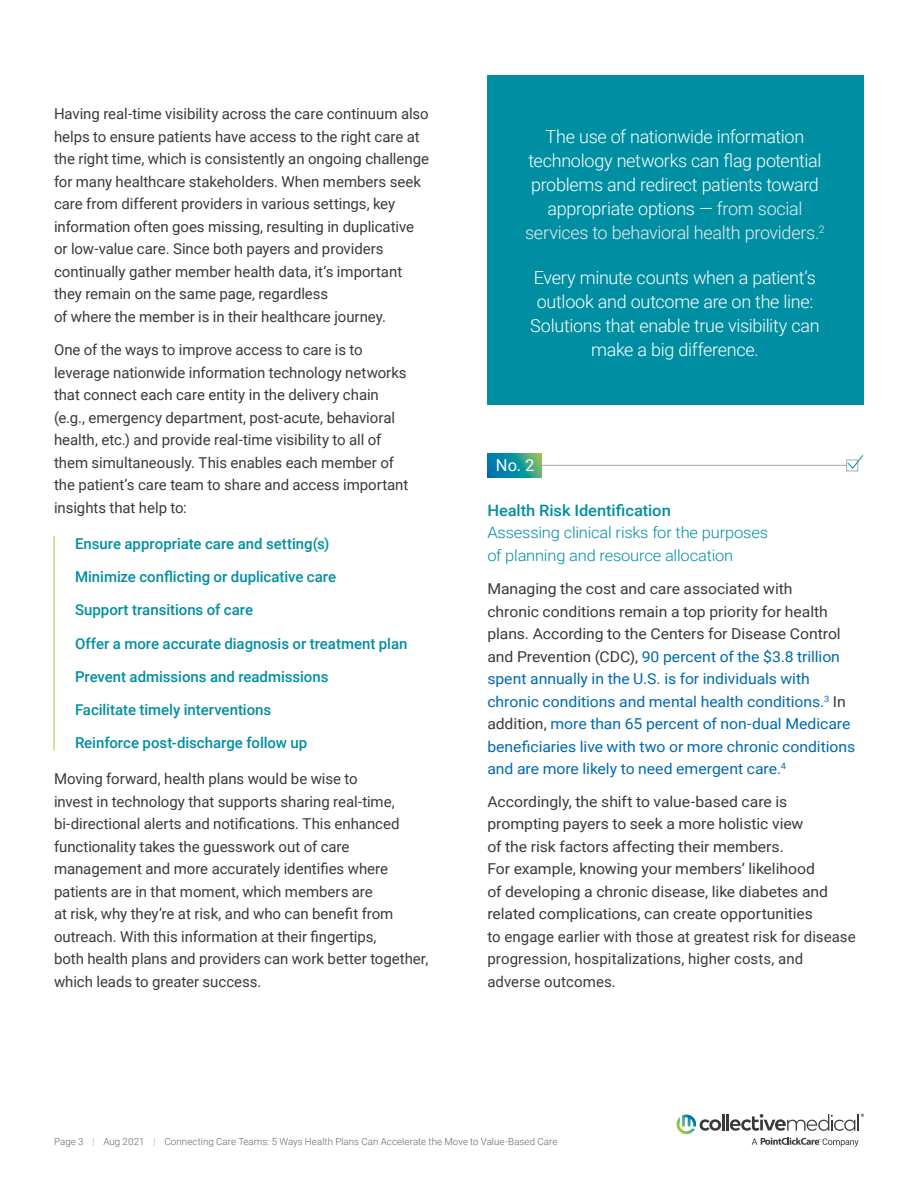
<style>
.page{position:relative;width:918px;height:1188px;background:#fff}
.page>*{position:absolute;margin:0;border:0;box-sizing:border-box;transform-origin:0 0}
.t1{font:300 18px/24px "Roboto";letter-spacing:-.02em;color:#fff;text-align:center}
.t2{font:16.5px "Roboto";color:#fff}
.t3{font:300 15.75px/22.8px "Roboto";letter-spacing:-.015em;color:#008fa2;scale:1.05 1}
.t4{font:500 15.75px "Roboto";color:#008fa2;scale:1.05 1}
.t5{font:15px/22.5px "Roboto";letter-spacing:-.005em;color:#393a39}
.t6{font:15px/22.5px "Roboto";letter-spacing:-.005em;color:#0069b1;scale:1.05 1}
.t7{font:15px/22.5px "Roboto";letter-spacing:-.005em;color:#393a39;scale:1.05 1}
.t8{font:500 15px "Roboto";color:#008fa2}
.t9{font:300 9.75px "Roboto";letter-spacing:.005em;color:#666767}
.s1{color:#ebebed}
.s2{color:#393a39}
.s3{font-weight:100}
</style>
<div class="page">
<hr style="left:722px;top:1114px;width:3px;height:16px;background:#393a3a">
<hr style="left:726px;top:1114px;width:3px;height:16px;background:#393a3a">
<svg style="left:730px;top:1114px;width:134px;height:17px"></svg>
<svg style="left:752px;top:1138px;width:106px;height:9px"></svg>
<svg style="left:677px;top:1115px;width:44px;height:19px"></svg>
<hr style="left:54px;top:536px;width:1px;height:215px;background:#a0c83e">
<div style="left:487px;top:76px;width:377px;height:329px;background:#008fa2"></div>
<hr style="left:489px;top:465px;width:369px;height:1px;background:#a7a9ab">
<svg style="left:487px;top:453px;width:54px;height:25px"></svg>
<svg style="left:846px;top:460px;width:12px;height:11px"></svg>
<svg style="left:847px;top:455px;width:16px;height:14px"></svg>
<p class="t5" style="left:54px;top:102px;width:377px">Having real-time visibility across the care continuum also helps to ensure patients have access to the right care at the right time, which is consistently an ongoing challenge for many healthcare stakeholders. When members seek care from different providers in various settings, key information often goes missing, resulting in duplicative or low-value care. Since both payers and providers continually gather member health data, it’s important they remain on the same page, regardless<br>of where the member is in their healthcare journey.</p>
<p class="t5" style="left:54px;top:338px;width:356px">One of the ways to improve access to care is to leverage nationwide information technology networks that connect each care entity in the delivery chain (e.g., emergency department, post-acute, behavioral health, etc.) and provide real-time visibility to all of them simultaneously. This enables each member of the patient’s care team to share and access important insights that help to:</p>
<p class="t8" style="left:75px;top:533px;width:256px">Ensure appropriate care and setting(s)</p>
<p class="t8" style="left:75px;top:566px;width:263px">Minimize conflicting or duplicative care</p>
<p class="t8" style="left:75px;top:599px;width:180px">Support transitions of care</p>
<p class="t8" style="left:75px;top:633px;width:334px">Offer a more accurate diagnosis or treatment plan</p>
<p class="t8" style="left:75px;top:666px;width:255px">Prevent admissions and readmissions</p>
<p class="t8" style="left:75px;top:699px;width:198px">Facilitate timely interventions</p>
<p class="t8" style="left:75px;top:733px;width:234px">Reinforce post-discharge follow up</p>
<p class="t5" style="left:54px;top:767px;width:376px">Moving forward, health plans would be wise to<br>invest in technology that supports sharing real-time, bi-directional alerts and notifications. This enhanced functionality takes the guesswork out of care management and more accurately identifies where patients are in that moment, which members are<br>at risk, why they’re at risk, and who can benefit from outreach. With this information at their fingertips,<br>both health plans and providers can work better together, which leads to greater success.</p>
<p class="t1" style="left:525px;top:124px;width:301px">The use of nationwide information technology networks can flag potential problems and redirect patients toward appropriate options — <span class="s1">from social services to behavioral health providers.</span><sup>2</sup></p>
<p class="t1" style="left:530px;top:265px;width:291px">Every minute counts when a patient’s outlook and outcome are on the line:<br>Solutions that enable true visibility can make a big difference.</p>
<p class="t2" style="left:496px;top:454px;width:40px">No. 2</p>
<p class="t4" style="left:487px;top:499px;width:176px">Health Risk Identification</p>
<p class="t3" style="left:487px;top:521px;width:269px">Assessing clinical risks for the purposes of planning and resource allocation</p>
<p class="t6" style="left:487px;top:577px;width:352px"><span class="s2">Managing the cost and care associated with<br>chronic conditions remain a top priority for health plans. According to the Centers for Disease Control and Prevention (CDC),</span> 90 percent of the $3.8 trillion spent annually in the U.S. is for individuals with chronic conditions and mental health conditions.<sup>3</sup> <span class="s2">In addition,</span> more than 65 percent of non-dual Medicare beneficiaries live with two or more chronic conditions and are more likely to need emergent care.<sup>4</sup></p>
<p class="t7" style="left:487px;top:790px;width:352px">Accordingly, the shift to value-based care is prompting payers to seek a more holistic view<br>of the risk factors affecting their members.<br>For example, knowing your members’ likelihood<br>of developing a chronic disease, like diabetes and related complications, can create opportunities<br>to engage earlier with those at greatest risk for disease progression, hospitalizations, higher costs, and adverse outcomes.</p>
<p class="t9" style="left:54px;top:1135px;width:505px">Page 3 <span class="s3">|</span> Aug 2021 <span class="s3">|</span> Connecting Care Teams: 5 Ways Health Plans Can Accelerate the Move to Value-Based Care</p>
</div>
